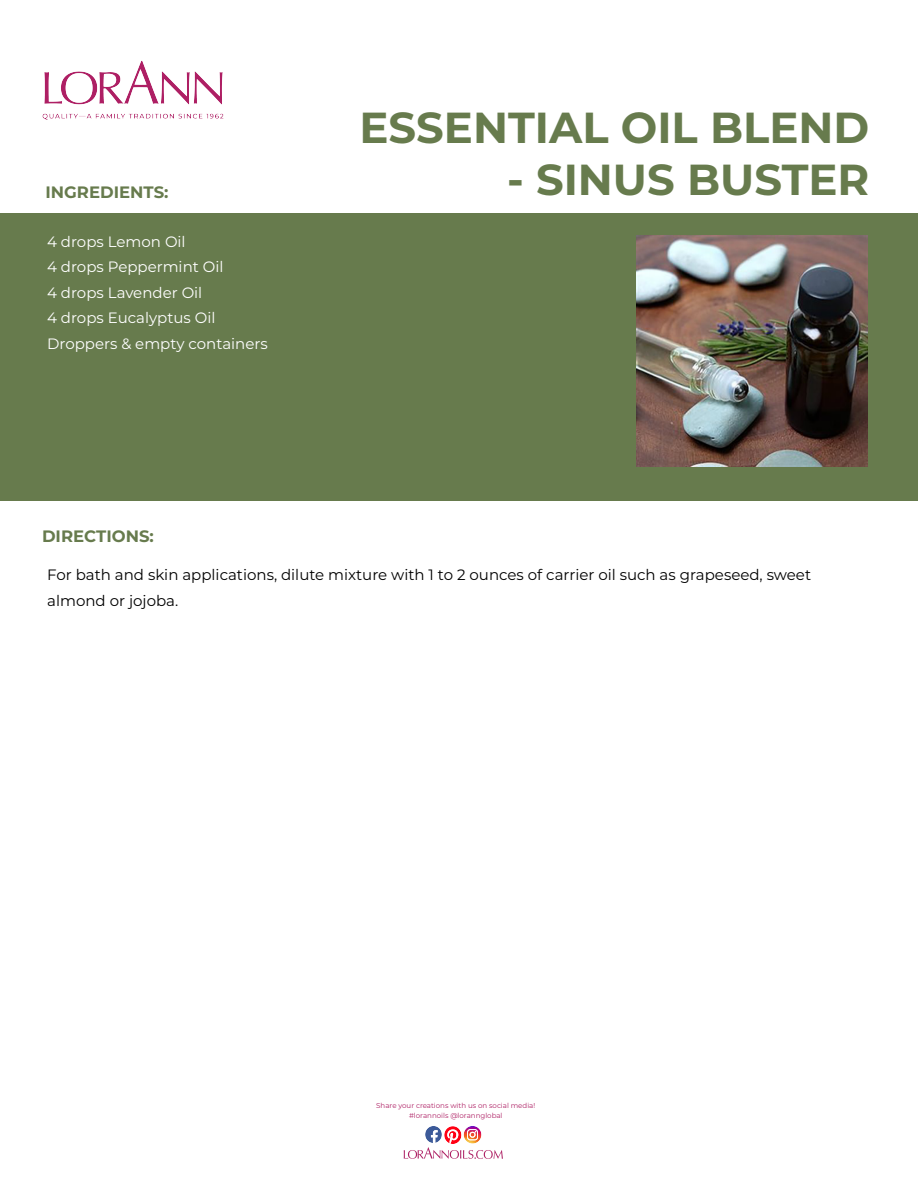
<style>
.page{position:relative;width:918px;height:1188px;background:#fff}
.page>*{position:absolute;margin:0;border:0;box-sizing:border-box;transform-origin:0 0}
.t1{font:700 43.35px "Montserrat";color:#677b4d}
.t2{font:700 16.5px "Montserrat";color:#677b4d}
.t3{font:15px/25.5px "Montserrat";color:#000}
.t4{font:15px/25.5px "Montserrat";color:#fff}
.t5{font:7.05px/9.9px "Montserrat";color:#ae1f64;text-align:center}
</style>
<div class="page">
<div style="left:0;top:213px;width:918px;height:288px;background:#677b4d"></div>
<img style="left:403px;top:1147px;width:100px;height:12px">
<img style="left:425px;top:1126px;width:36px;height:18px">
<img style="left:461px;top:1126px;width:21px;height:18px">
<img style="left:42px;top:60px;width:182px;height:60px">
<img style="left:636px;top:235px;width:232px;height:232px">
<p class="t2" style="left:46px;top:180px;width:124px">INGREDIENTS:</p>
<p class="t4" style="left:47px;top:228px;width:222px">4 drops Lemon Oil<br>4 drops Peppermint Oil<br>4 drops Lavender Oil<br>4 drops Eucalyptus Oil<br>Droppers &amp; empty containers</p>
<p class="t2" style="left:42px;top:524px;width:113px">DIRECTIONS:</p>
<h1 class="t1" style="left:360px;top:97px;width:511px">ESSENTIAL OIL BLEND</h1>
<h1 class="t1" style="left:507px;top:149px;width:364px">- SINUS BUSTER</h1>
<p class="t3" style="left:47px;top:562px;width:765px">For bath and skin applications, dilute mixture with 1 to 2 ounces of carrier oil such as grapeseed, sweet almond or jojoba.</p>
<p class="t5" style="left:376px;top:1100px;width:160px">Share your creations with us on social media! #lorannoils @lorannglobal</p>
</div>
